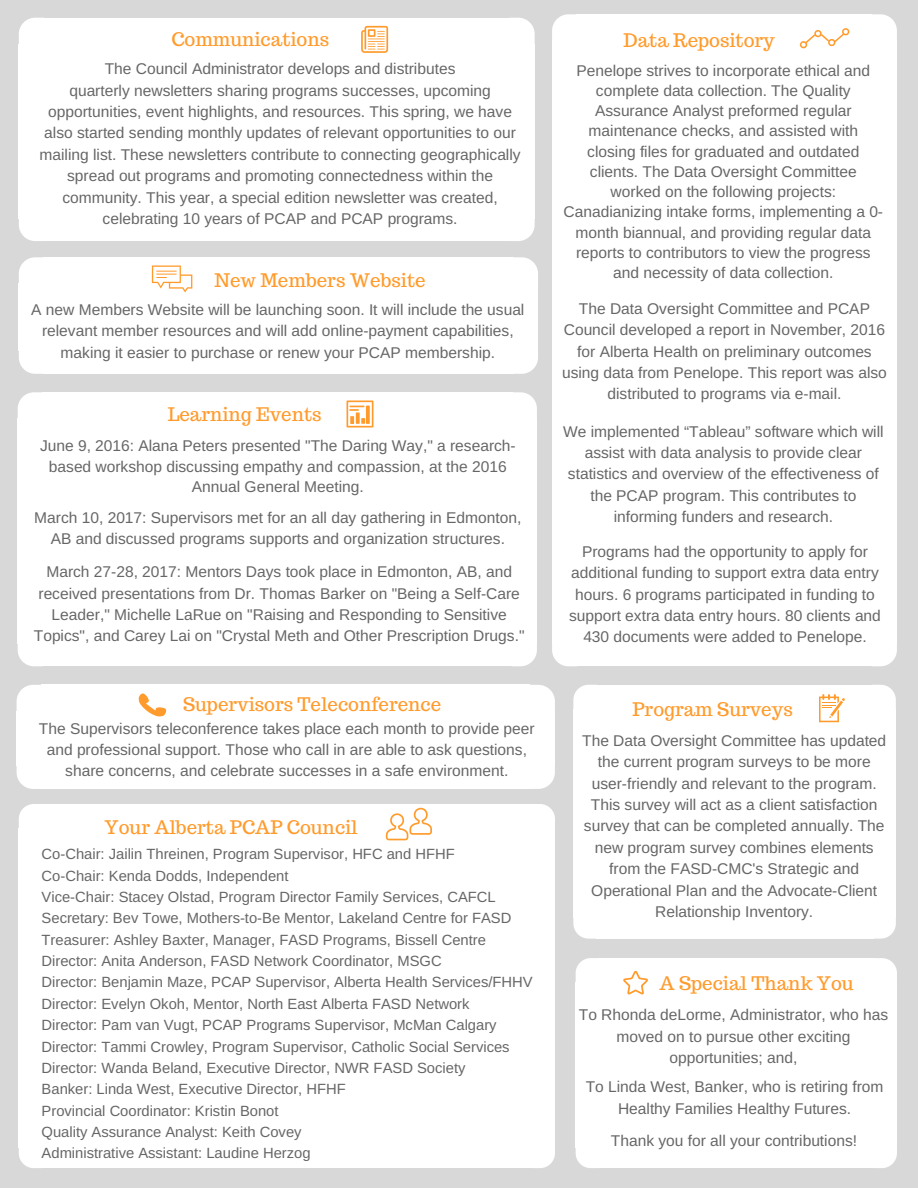
<style>
.page{position:relative;width:918px;height:1188px;background:#d8d8d8}
.page>*{position:absolute;margin:0;border:0;box-sizing:border-box;transform-origin:0 0}
.t1{font:18.75px "Trocchi";color:#ff9b2c}
.t2{font:15.6px/21.3px "Arimo";color:#666;text-align:center}
.t3{font:14.85px/21.3px "Arimo";color:#666}
</style>
<div class="page">
<svg style="left:510px;top:18px;width:25px;height:26px"></svg>
<div style="left:509px;top:44px;width:26px;height:174px;background:#fff"></div>
<div style="left:43px;top:44px;width:467px;height:174px;background:#fff"></div>
<div style="left:43px;top:18px;width:467px;height:27px;background:#fff"></div>
<svg style="left:19px;top:18px;width:24px;height:26px"></svg>
<div style="left:19px;top:44px;width:25px;height:174px;background:#fff"></div>
<div style="left:43px;top:217px;width:467px;height:24px;background:#fff"></div>
<svg style="left:19px;top:218px;width:24px;height:23px"></svg>
<svg style="left:510px;top:218px;width:25px;height:23px"></svg>
<svg style="left:872px;top:14px;width:25px;height:26px"></svg>
<div style="left:872px;top:40px;width:25px;height:603px;background:#fff"></div>
<div style="left:577px;top:40px;width:295px;height:603px;background:#fff"></div>
<div style="left:577px;top:14px;width:295px;height:27px;background:#fff"></div>
<svg style="left:552px;top:14px;width:25px;height:26px"></svg>
<div style="left:552px;top:40px;width:25px;height:603px;background:#fff"></div>
<div style="left:577px;top:643px;width:295px;height:23px;background:#fff"></div>
<svg style="left:552px;top:643px;width:25px;height:23px"></svg>
<svg style="left:872px;top:643px;width:25px;height:23px"></svg>
<svg style="left:361px;top:26px;width:27px;height:27px"></svg>
<svg style="left:800px;top:28px;width:49px;height:20px"></svg>
<svg style="left:873px;top:685px;width:23px;height:24px"></svg>
<div style="left:872px;top:709px;width:24px;height:208px;background:#fff"></div>
<div style="left:596px;top:709px;width:277px;height:208px;background:#fff"></div>
<div style="left:596px;top:685px;width:277px;height:25px;background:#fff"></div>
<svg style="left:573px;top:685px;width:23px;height:24px"></svg>
<div style="left:573px;top:709px;width:24px;height:208px;background:#fff"></div>
<div style="left:596px;top:917px;width:277px;height:22px;background:#fff"></div>
<svg style="left:573px;top:917px;width:23px;height:22px"></svg>
<svg style="left:873px;top:917px;width:23px;height:22px"></svg>
<svg style="left:819px;top:694px;width:26px;height:28px"></svg>
<svg style="left:514px;top:257px;width:24px;height:26px"></svg>
<div style="left:513px;top:283px;width:25px;height:68px;background:#fff"></div>
<div style="left:43px;top:283px;width:471px;height:68px;background:#fff"></div>
<div style="left:43px;top:257px;width:471px;height:27px;background:#fff"></div>
<svg style="left:19px;top:257px;width:24px;height:26px"></svg>
<div style="left:19px;top:283px;width:25px;height:68px;background:#fff"></div>
<div style="left:43px;top:350px;width:471px;height:24px;background:#fff"></div>
<svg style="left:19px;top:351px;width:24px;height:23px"></svg>
<svg style="left:514px;top:351px;width:24px;height:23px"></svg>
<svg style="left:152px;top:266px;width:40px;height:26px"></svg>
<svg style="left:512px;top:392px;width:25px;height:26px"></svg>
<div style="left:512px;top:418px;width:25px;height:225px;background:#fff"></div>
<div style="left:42px;top:418px;width:470px;height:225px;background:#fff"></div>
<div style="left:42px;top:392px;width:470px;height:27px;background:#fff"></div>
<svg style="left:18px;top:392px;width:24px;height:26px"></svg>
<div style="left:18px;top:418px;width:25px;height:225px;background:#fff"></div>
<div style="left:42px;top:643px;width:470px;height:23px;background:#fff"></div>
<svg style="left:18px;top:643px;width:24px;height:23px"></svg>
<svg style="left:512px;top:643px;width:25px;height:23px"></svg>
<svg style="left:530px;top:685px;width:25px;height:26px"></svg>
<div style="left:529px;top:711px;width:26px;height:55px;background:#fff"></div>
<div style="left:41px;top:711px;width:489px;height:55px;background:#fff"></div>
<div style="left:41px;top:685px;width:489px;height:27px;background:#fff"></div>
<svg style="left:17px;top:685px;width:24px;height:26px"></svg>
<div style="left:17px;top:711px;width:25px;height:55px;background:#fff"></div>
<div style="left:41px;top:765px;width:489px;height:24px;background:#fff"></div>
<svg style="left:17px;top:766px;width:24px;height:23px"></svg>
<svg style="left:530px;top:766px;width:25px;height:23px"></svg>
<svg style="left:347px;top:400px;width:26px;height:28px"></svg>
<svg style="left:138px;top:693px;width:29px;height:24px"></svg>
<svg style="left:875px;top:958px;width:22px;height:24px"></svg>
<div style="left:874px;top:982px;width:23px;height:165px;background:#fff"></div>
<div style="left:598px;top:982px;width:277px;height:165px;background:#fff"></div>
<div style="left:598px;top:958px;width:277px;height:25px;background:#fff"></div>
<svg style="left:576px;top:958px;width:22px;height:24px"></svg>
<div style="left:576px;top:982px;width:23px;height:165px;background:#fff"></div>
<div style="left:598px;top:1146px;width:277px;height:22px;background:#fff"></div>
<svg style="left:576px;top:1147px;width:22px;height:21px"></svg>
<svg style="left:875px;top:1147px;width:22px;height:21px"></svg>
<svg style="left:623px;top:971px;width:25px;height:23px"></svg>
<svg style="left:533px;top:804px;width:22px;height:24px"></svg>
<div style="left:532px;top:828px;width:23px;height:319px;background:#fff"></div>
<div style="left:41px;top:828px;width:492px;height:319px;background:#fff"></div>
<div style="left:41px;top:804px;width:492px;height:25px;background:#fff"></div>
<svg style="left:19px;top:804px;width:22px;height:24px"></svg>
<div style="left:19px;top:828px;width:23px;height:319px;background:#fff"></div>
<div style="left:41px;top:1146px;width:492px;height:22px;background:#fff"></div>
<svg style="left:19px;top:1147px;width:22px;height:21px"></svg>
<svg style="left:533px;top:1147px;width:22px;height:21px"></svg>
<svg style="left:386px;top:808px;width:46px;height:32px"></svg>
<p class="t1" style="left:171px;top:27px;width:159px">Communications</p>
<p class="t1" style="left:623px;top:28px;width:153px">Data Repository</p>
<p class="t2" style="left:564px;top:60px;width:321px;line-height:20.2px">Penelope strives to incorporate ethical and complete data collection. The Quality Assurance Analyst preformed regular maintenance checks, and assisted with closing files for graduated and outdated clients. The Data Oversight Committee worked on the following projects:<br>Canadianizing intake forms, implementing a 0- month biannual, and providing regular data reports to contributors to view the progress and necessity of data collection.</p>
<p class="t2" style="left:562px;top:298px;width:326px">The Data Oversight Committee and PCAP Council developed a report in November, 2016 for Alberta Health on preliminary outcomes using data from Penelope. This report was also distributed to programs via e-mail.</p>
<p class="t2" style="left:563px;top:420px;width:322px">We implemented “Tableau” software which will assist with data analysis to provide clear statistics and overview of the effectiveness of the PCAP program. This contributes to informing funders and research.</p>
<p class="t2" style="left:569px;top:541px;width:313px">Programs had the opportunity to apply for additional funding to support extra data entry hours. 6 programs participated in funding to support extra data entry hours. 80 clients and 430 documents were added to Penelope.</p>
<p class="t2" style="left:40px;top:58px;width:483px">The Council Administrator develops and distributes<br>quarterly newsletters sharing programs successes, upcoming opportunities, event highlights, and resources. This spring, we have also started sending monthly updates of relevant opportunities to our mailing list. These newsletters contribute to connecting geographically spread out programs and promoting connectedness within the community. This year, a special edition newsletter was created, celebrating 10 years of PCAP and PCAP programs.</p>
<p class="t1" style="left:214px;top:268px;width:213px">New Members Website</p>
<p class="t2" style="left:31px;top:299px;width:495px">A new Members Website will be launching soon. It will include the usual relevant member resources and will add online-payment capabilities, making it easier to purchase or renew your PCAP membership.</p>
<p class="t1" style="left:168px;top:402px;width:155px">Learning Events</p>
<p class="t2" style="left:40px;top:436px;width:477px;line-height:20.2px">June 9, 2016: Alana Peters presented "The Daring Way," a research&shy;based workshop discussing empathy and compassion, at the 2016<br>Annual General Meeting.</p>
<p class="t2" style="left:34px;top:508px;width:489px;line-height:20.2px">March 10, 2017: Supervisors met for an all day gathering in Edmonton,<br>AB and discussed programs supports and organization structures.</p>
<p class="t2" style="left:34px;top:561px;width:492px">March 27-28, 2017: Mentors Days took place in Edmonton, AB, and received presentations from Dr. Thomas Barker on "Being a Self-Care Leader," Michelle LaRue on "Raising and Responding to Sensitive Topics", and Carey Lai on "Crystal Meth and Other Prescription Drugs."</p>
<p class="t1" style="left:183px;top:692px;width:260px">Supervisors Teleconference</p>
<p class="t2" style="left:39px;top:717px;width:497px">The Supervisors teleconference takes place each month to provide peer and professional support. Those who call in are able to ask questions, share concerns, and celebrate successes in a safe environment.</p>
<p class="t1" style="left:105px;top:815px;width:255px">Your Alberta PCAP Council</p>
<p class="t3" style="left:42px;top:843px;width:493px">Co-Chair: Jailin Threinen, Program Supervisor, HFC and HFHF<br>Co-Chair: Kenda Dodds, Independent<br>Vice-Chair: Stacey Olstad, Program Director Family Services, CAFCL Secretary: Bev Towe, Mothers-to-Be Mentor, Lakeland Centre for FASD Treasurer: Ashley Baxter, Manager, FASD Programs, Bissell Centre Director: Anita Anderson, FASD Network Coordinator, MSGC<br>Director: Benjamin Maze, PCAP Supervisor, Alberta Health Services/FHHV Director: Evelyn Okoh, Mentor, North East Alberta FASD Network<br>Director: Pam van Vugt, PCAP Programs Supervisor, McMan Calgary Director: Tammi Crowley, Program Supervisor, Catholic Social Services Director: Wanda Beland, Executive Director, NWR FASD Society<br>Banker: Linda West, Executive Director, HFHF<br>Provincial Coordinator: Kristin Bonot<br>Quality Assurance Analyst: Keith Covey<br>Administrative Assistant: Laudine Herzog</p>
<p class="t1" style="left:633px;top:696px;width:162px">Program Surveys</p>
<p class="t2" style="left:582px;top:730px;width:306px">The Data Oversight Committee has updated the current program surveys to be more user-friendly and relevant to the program.<br>This survey will act as a client satisfaction survey that can be completed annually. The new program survey combines elements from the FASD-CMC's Strategic and Operational Plan and the Advocate-Client Relationship Inventory.</p>
<p class="t1" style="left:660px;top:971px;width:196px">A Special Thank You</p>
<p class="t2" style="left:579px;top:1004px;width:311px">To Rhonda deLorme, Administrator, who has moved on to pursue other exciting opportunities; and,</p>
<p class="t2" style="left:586px;top:1076px;width:299px">To Linda West, Banker, who is retiring from<br>Healthy Families Healthy Futures.</p>
<p class="t2" style="left:611px;top:1130px;width:248px">Thank you for all your contributions!</p>
</div>
